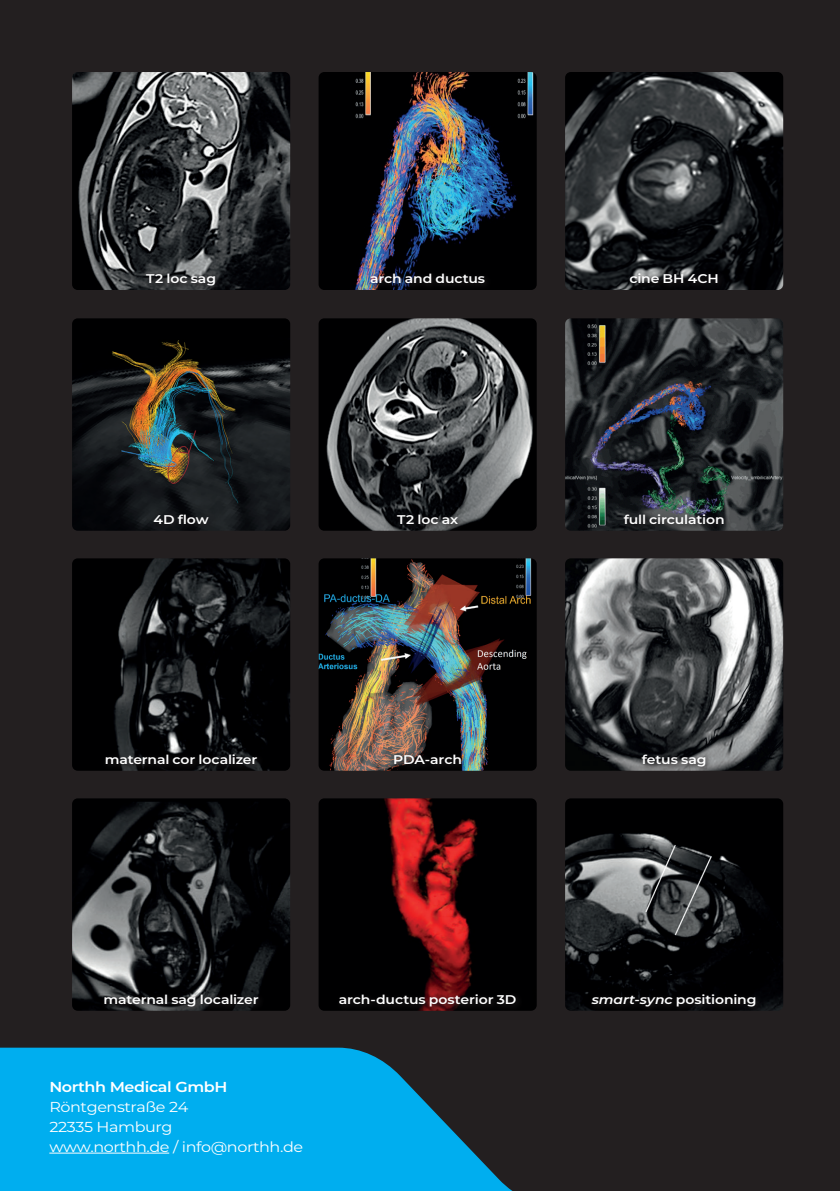
<style>
.page{position:relative;width:840px;height:1191px;background:#fff}
.page>*{position:absolute;margin:0;border:0;box-sizing:border-box;transform-origin:0 0}
.t1{font:14.4px/20px "Montserrat";letter-spacing:-.025em;color:#fff;scale:1.11 1}
.t2{font:600 14.4px "Montserrat";letter-spacing:-.025em;color:#fff;scale:1.11 1}
.t3{font:600 12.6px "Montserrat";letter-spacing:-.01em;color:#fff;scale:1.11 1}
.s1{font-style:italic}
</style>
<div class="page">
<div style="left:0;top:0;width:839px;height:1191px;background:#231f20"></div>
<svg style="left:0;top:1047px;width:513px;height:144px;background:#059ad2"></svg>
<hr style="left:49px;top:1152px;width:120px;height:1px;background:#fff">
<img style="left:72px;top:72px;width:218px;height:218px">
<img style="left:318px;top:72px;width:218px;height:218px">
<img style="left:565px;top:72px;width:217px;height:218px">
<img style="left:318px;top:318px;width:218px;height:213px">
<img style="left:72px;top:798px;width:218px;height:212px">
<img style="left:72px;top:318px;width:218px;height:213px">
<img style="left:318px;top:798px;width:218px;height:212px">
<img style="left:565px;top:318px;width:217px;height:213px">
<img style="left:565px;top:798px;width:217px;height:212px">
<img style="left:72px;top:558px;width:218px;height:212px">
<img style="left:318px;top:558px;width:218px;height:212px">
<img style="left:565px;top:558px;width:217px;height:212px">
<svg style="left:143px;top:270px;width:80px;height:20px"></svg>
<svg style="left:151px;top:511px;width:65px;height:20px"></svg>
<svg style="left:102px;top:751px;width:163px;height:20px;fill:#09080a"></svg>
<svg style="left:101px;top:991px;width:165px;height:20px"></svg>
<svg style="left:367px;top:270px;width:125px;height:20px;background:#11121b"></svg>
<svg style="left:393px;top:511px;width:71px;height:20px"></svg>
<svg style="left:390px;top:751px;width:78px;height:20px;background:#232324"></svg>
<svg style="left:336px;top:991px;width:187px;height:20px;background:#170708"></svg>
<svg style="left:625px;top:270px;width:100px;height:20px;background:#222325"></svg>
<svg style="left:620px;top:511px;width:111px;height:20px"></svg>
<svg style="left:638px;top:751px;width:74px;height:20px"></svg>
<svg style="left:588px;top:991px;width:175px;height:20px;background:#060607"></svg>
<p class="t3" style="left:146px;top:270px;width:64px">T2 loc sag</p>
<p class="t3" style="left:153px;top:510px;width:51px">4D flow</p>
<p class="t3" style="left:370px;top:270px;width:105px">arch and ductus</p>
<p class="t3" style="left:397px;top:510px;width:56px">T2 loc ax</p>
<p class="t3" style="left:629px;top:270px;width:82px">cine BH 4CH</p>
<p class="t3" style="left:623px;top:510px;width:92px">full circulation</p>
<p class="t3" style="left:105px;top:750px;width:139px">maternal cor localizer</p>
<p class="t3" style="left:393px;top:750px;width:63px">PDA-arch</p>
<p class="t3" style="left:641px;top:750px;width:60px">fetus sag</p>
<p class="t3" style="left:103px;top:990px;width:141px">maternal sag localizer</p>
<p class="t2" style="left:49px;top:1076px;width:162px">Northh Medical GmbH</p>
<p class="t1" style="left:49px;top:1096px;width:230px">Röntgenstraße 24<br>22335 Hamburg<br>www.northh.de / info@northh.de</p>
<p class="t3" style="left:338px;top:990px;width:161px">arch-ductus posterior 3D</p>
<p class="t3" style="left:591px;top:990px;width:150px"><span class="s1">smart-sync</span> positioning</p>
</div>
